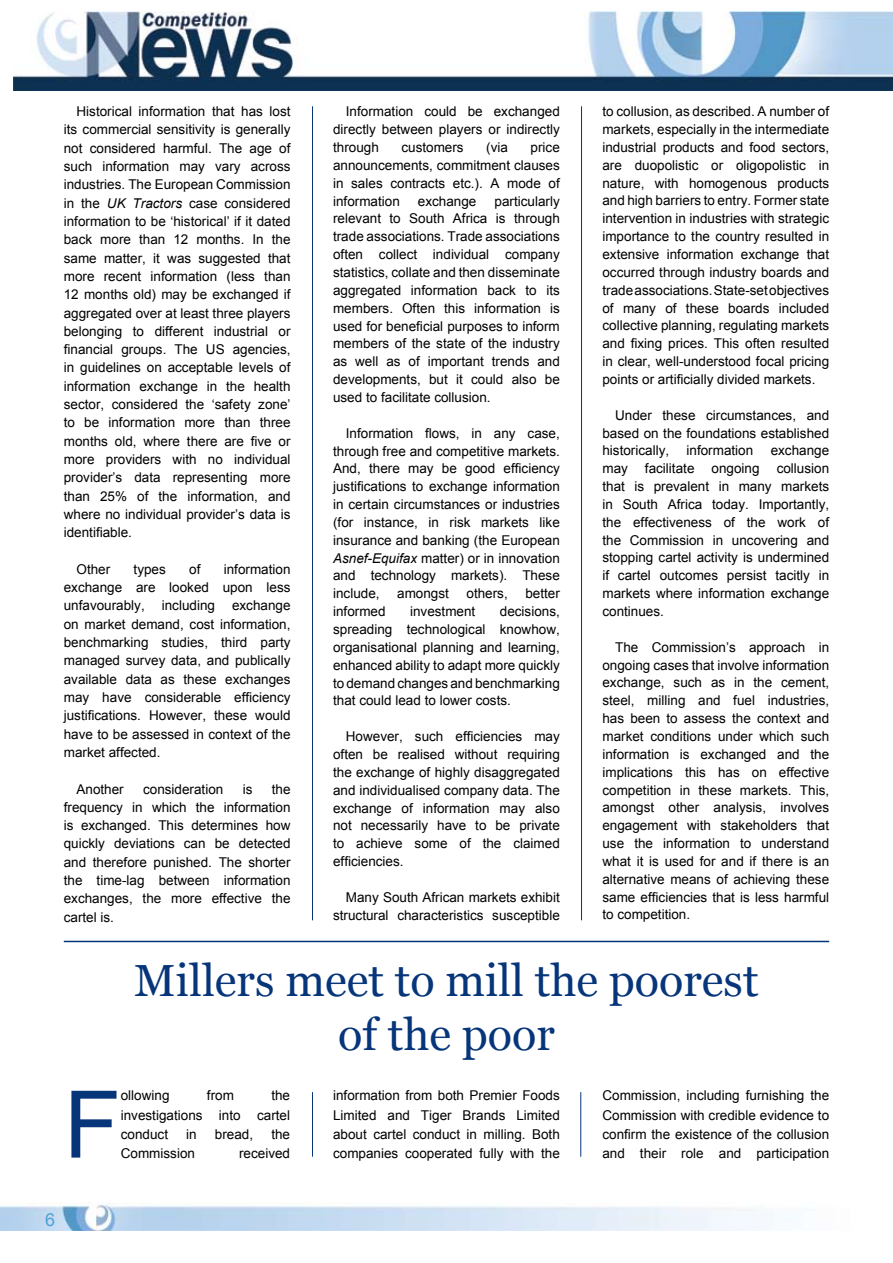
<style>
.page{position:relative;width:893px;height:1263px;background:#fff}
.page>*{position:absolute;margin:0;border:0;box-sizing:border-box;transform-origin:0 0}
.t1{font:93.3px "Arial";color:#06357a}
.t2{font:45px/54px "Georgia";color:#06357a;text-align:center}
.t3{font:18px "Arial";color:#53a1d8}
.t4{font:13.5px/17.9px "Arial";color:#000;text-align:justify}
.s1{font-style:italic}
</style>
<div class="page">
<img style="left:13px;top:11px;width:880px;height:79px">
<img style="left:0;top:1203px;width:798px;height:28px">
<hr style="left:312px;top:1092px;width:1px;height:65px;background:#06357a">
<hr style="left:312px;top:106px;width:1px;height:814px;background:#06357a">
<hr style="left:581px;top:106px;width:1px;height:814px;background:#06357a">
<hr style="left:64px;top:941px;width:765px;height:1px;background:#06357a">
<hr style="left:580px;top:1092px;width:1px;height:65px;background:#06357a">
<p class="t4" style="left:64px;top:102px;width:228px;line-height:18.3px;text-indent:13px">Historical information that has lost its commercial sensitivity is generally not considered harmful. The age of such information may vary across industries. The European Commission in the <span class="s1">UK Tractors</span> case considered information to be ‘historical’ if it dated back more than 12 months. In the same matter, it was suggested that more recent information (less than 12 months old) may be exchanged if aggregated over at least three players belonging to different industrial or financial groups. The US agencies, in guidelines on acceptable levels of information exchange in the health sector, considered the ‘safety zone’ to be information more than three months old, where there are five or more providers with no individual provider’s data representing more than 25% of the information, and where no individual provider’s data is identifiable.</p>
<p class="t4" style="left:77px;top:560px;width:35px">Other</p>
<p class="t4" style="left:134px;top:560px;width:34px">types</p>
<p class="t4" style="left:189px;top:560px;width:13px">of</p>
<p class="t4" style="left:64px;top:560px;width:228px;line-height:18.3px;text-indent:160px">information exchange are looked upon less unfavourably,</p>
<p class="t4" style="left:64px;top:597px;width:228px;line-height:18.3px;text-indent:168px">exchange on market demand, cost information, benchmarking studies, third party managed survey data, and publically available data as these exchanges may have considerable efficiency justifications. However, these would have to be assessed in context of the market affected.</p>
<p class="t4" style="left:77px;top:780px;width:49px">Another</p>
<p class="t4" style="left:143px;top:780px;width:82px">consideration</p>
<p class="t4" style="left:243px;top:780px;width:11px">is</p>
<p class="t4" style="left:162px;top:597px;width:55px">including</p>
<p class="t4" style="left:64px;top:780px;width:228px;line-height:18.3px;text-indent:208px">the frequency in which the information is exchanged. This determines how quickly deviations can be detected and therefore punished. The shorter the time-lag between information exchanges, the more effective the cartel is.</p>
<p class="t4" style="left:333px;top:103px;width:228px;text-indent:13px">Information could be exchanged directly between players or indirectly through</p>
<p class="t4" style="left:401px;top:139px;width:64px">customers</p>
<p class="t4" style="left:486px;top:139px;width:23px">(via</p>
<p class="t4" style="left:333px;top:139px;width:228px;text-indent:198px">price announcements, commitment clauses in sales contracts etc.). A mode of information</p>
<p class="t4" style="left:333px;top:192px;width:228px;text-indent:162px">particularly relevant to South Africa is through trade associations. Trade associations often collect individual company statistics, collate and then disseminate aggregated information back to its members. Often this information is used for beneficial purposes to inform members of the state of the industry as well as of important trends and developments, but it could also be used to facilitate collusion.</p>
<p class="t4" style="left:333px;top:424px;width:228px;text-indent:13px">Information flows, in any case, through free and competitive markets.<br>And, there may be good efficiency justifications to exchange information in certain circumstances or industries (for instance, in risk markets like insurance and banking (the European <span class="s1">Asnef-Equifax</span> matter) or in innovation and technology markets). These include,</p>
<p class="t4" style="left:418px;top:192px;width:60px">exchange</p>
<p class="t4" style="left:397px;top:585px;width:53px">amongst</p>
<p class="t4" style="left:466px;top:585px;width:43px">others,</p>
<p class="t4" style="left:525px;top:585px;width:36px">better</p>
<p class="t4" style="left:333px;top:603px;width:54px">informed</p>
<p class="t4" style="left:410px;top:603px;width:67px">investment</p>
<p class="t4" style="left:333px;top:603px;width:228px;text-indent:167px">decisions, spreading technological knowhow, organisational planning and learning, enhanced ability to adapt more quickly to demand changes and benchmarking that could lead to lower costs.</p>
<p class="t4" style="left:333px;top:727px;width:228px;text-indent:13px">However, such efficiencies may often be realised without requiring the exchange of highly disaggregated and individualised company data. The exchange of information may also not necessarily have to be private to achieve some of the claimed efficiencies.</p>
<p class="t4" style="left:333px;top:888px;width:228px;text-align:right">Many South African markets exhibit structural characteristics susceptible</p>
<p class="t4" style="left:602px;top:103px;width:228px">to collusion, as described. A number of markets, especially in the intermediate industrial products and food sectors, are duopolistic or oligopolistic in nature, with homogenous products and high barriers to entry. Former state intervention in industries with strategic importance to the country resulted in extensive information exchange that occurred through industry boards and trade associations. State-set objectives of many of these boards included collective planning, regulating markets and fixing prices. This often resulted in clear, well-understood focal pricing points or artificially divided markets.</p>
<p class="t4" style="left:602px;top:406px;width:228px;text-indent:13px">Under these circumstances, and based on the foundations established historically,</p>
<p class="t4" style="left:686px;top:442px;width:68px">information</p>
<p class="t4" style="left:771px;top:442px;width:60px">exchange</p>
<p class="t4" style="left:602px;top:460px;width:27px">may</p>
<p class="t4" style="left:645px;top:460px;width:51px">facilitate</p>
<p class="t4" style="left:712px;top:460px;width:50px">ongoing</p>
<p class="t4" style="left:602px;top:460px;width:228px;text-indent:174px">collusion that is prevalent in many markets in South Africa today. Importantly, the effectiveness of the work of the Commission in uncovering and stopping cartel activity is undermined if cartel outcomes persist tacitly in markets where information exchange continues.</p>
<p class="t4" style="left:602px;top:638px;width:228px;text-indent:13px">The Commission’s approach in ongoing cases that involve information exchange, such as in the cement, steel, milling and fuel industries, has been to assess the context and market conditions under which such information is exchanged and the implications this has on effective competition in these markets. This, amongst other analysis, involves engagement with stakeholders that use the information to understand what it is used for and if there is an alternative means of achieving these same efficiencies that is less harmful to competition.</p>
<h2 class="t2" style="left:134px;top:953px;width:626px">Millers meet to mill the poorest of the poor</h2>
<h1 class="t1" style="left:64px;top:1064px;width:59px">F</h1>
<p class="t4" style="left:121px;top:1087px;width:50px">ollowing</p>
<p class="t4" style="left:207px;top:1087px;width:28px">from</p>
<p class="t4" style="left:121px;top:1086px;width:171px;line-height:19px;text-indent:151px">the investigations into cartel conduct</p>
<p class="t4" style="left:186px;top:1125px;width:12px">in</p>
<p class="t4" style="left:215px;top:1125px;width:40px">bread,</p>
<p class="t4" style="left:271px;top:1125px;width:20px">the</p>
<p class="t4" style="left:121px;top:1144px;width:76px">Commission</p>
<p class="t4" style="left:239px;top:1144px;width:53px">received</p>
<p class="t4" style="left:333px;top:1086px;width:228px;line-height:19px">information from both Premier Foods Limited and Tiger Brands Limited about cartel conduct in milling. Both companies cooperated fully with the</p>
<p class="t4" style="left:602px;top:1086px;width:228px;line-height:19px">Commission, including furnishing the Commission with credible evidence to confirm the existence of the collusion and their role and participation</p>
<h3 class="t3" style="left:45px;top:1207px;width:12px">6</h3>
</div>
